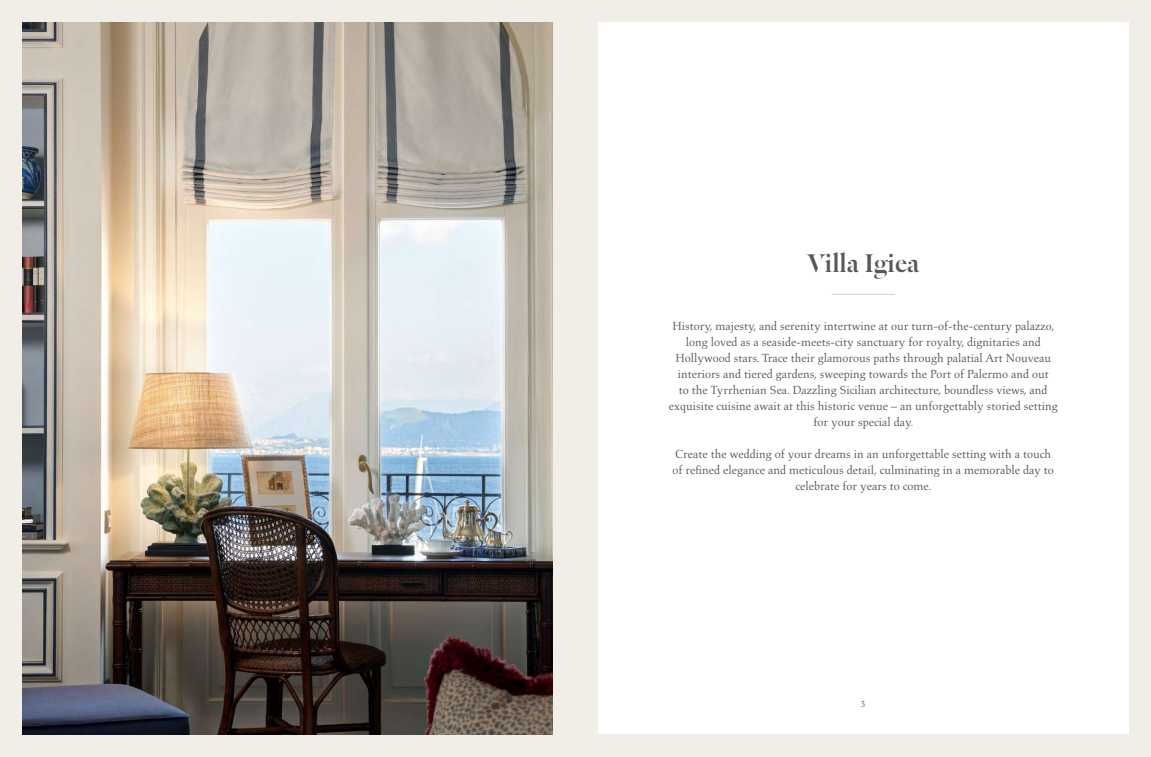
<style>
.page{position:relative;width:1151px;height:757px;background:#f1ede7}
.page>*{position:absolute;margin:0;border:0;box-sizing:border-box;transform-origin:0 0}
.t1{font:28px "Dala Floda Roman No.2";color:#57585a}
.t2{font:12px/16px "Aldus LT Std";color:#57585a;text-align:center}
.t3{font:9px "Aldus LT Std";color:#57585a}
</style>
<div class="page">
<img style="left:23px;top:23px;width:530px;height:711px">
<div style="left:598px;top:23px;width:530px;height:711px;background:#fff"></div>
<hr style="left:831px;top:294px;width:64px;height:1px;background:#d1d2d4">
<h1 class="t1" style="left:807px;top:244px;width:114px">Villa Igiea</h1>
<p class="t2" style="left:669px;top:318px;width:390px">History, majesty, and serenity intertwine at our turn-of-the-century palazzo, long loved as a seaside-meets-city sanctuary for royalty, dignitaries and Hollywood stars. Trace their glamorous paths through palatial Art Nouveau interiors and tiered gardens, sweeping towards the Port of Palermo and out<br>to the Tyrrhenian Sea. Dazzling Sicilian architecture, boundless views, and exquisite cuisine await at this historic venue – an unforgettably storied setting for your special day.</p>
<p class="t2" style="left:672px;top:446px;width:383px">Create the wedding of your dreams in an unforgettable setting with a touch of refined elegance and meticulous detail, culminating in a memorable day to celebrate for years to come.</p>
<p class="t3" style="left:861px;top:699px;width:6px">3</p>
</div>
